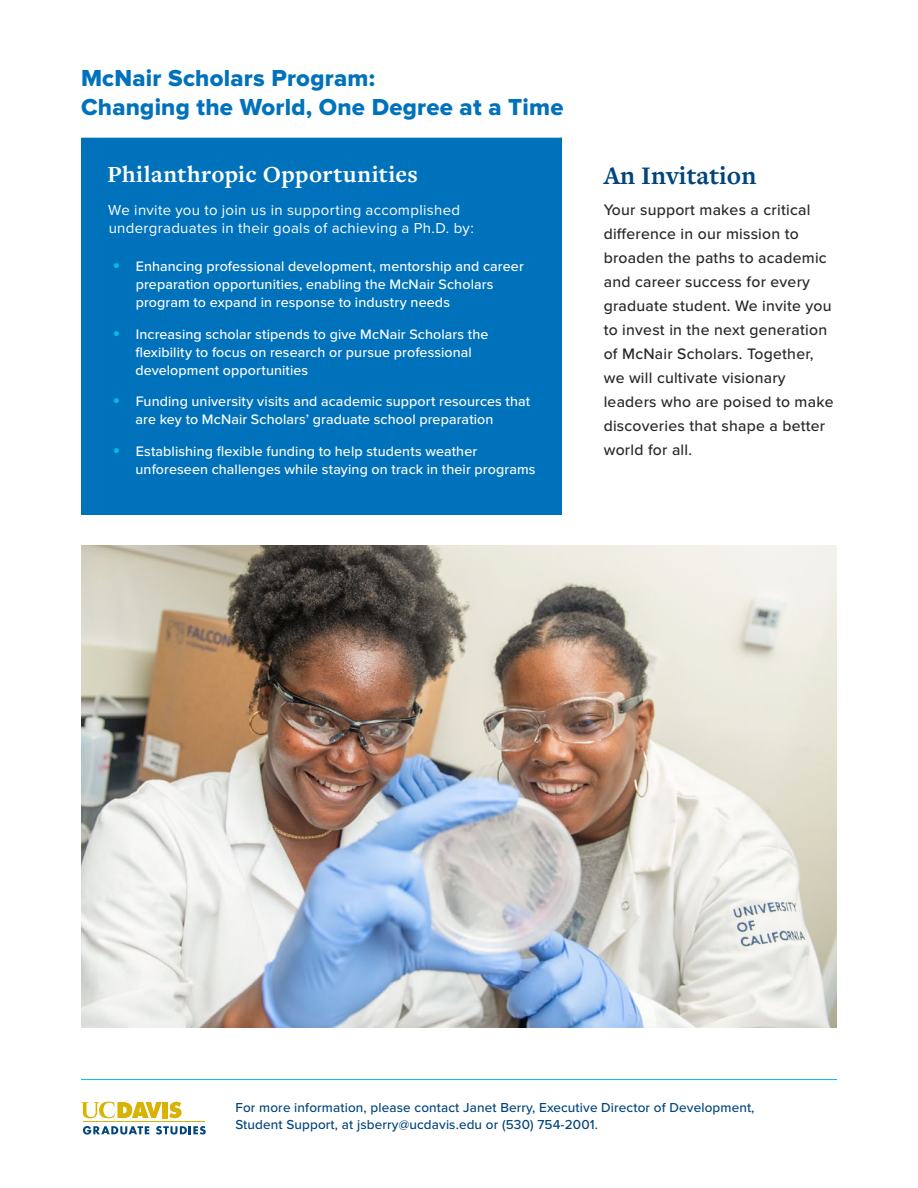
<style>
.page{position:relative;width:918px;height:1188px;background:#fff}
.page>*{position:absolute;margin:0;border:0;box-sizing:border-box;transform-origin:0 0}
.t1{font:700 26.25px "Freight Text Pro";color:#00457c}
.t2{font:24px/28.5px "Proxima Nova Extrabld";letter-spacing:.01em;color:#0072bc}
.t3{font:700 24px "Freight Text Pro";letter-spacing:.015em;color:#fff}
.t4{font:500 15.75px/24px "Proxima Nova";letter-spacing:.015em;color:#292829}
.t5{font:15px/18.8px "Proxima Nova";letter-spacing:.02em;color:#fff}
.t6{font:500 14.25px/18px "Proxima Nova";letter-spacing:.005em;color:#fff}
.t7{font:500 13.5px/16.5px "Proxima Nova";letter-spacing:.01em;color:#00457c}
.s1{font-size:22.5px;color:#00bce7}
</style>
<div class="page">
<hr style="left:81px;top:1079px;width:756px;height:1px;background:#00bce7">
<svg style="left:169px;top:1102px;width:13px;height:16px"></svg>
<div style="left:162px;top:1102px;width:6px;height:16px;background:#d8b304"></div>
<svg style="left:81px;top:1101px;width:81px;height:17px"></svg>
<hr style="left:83px;top:1122px;width:122px;height:1px;background:#d8b304">
<svg style="left:83px;top:1126px;width:66px;height:9px"></svg>
<svg style="left:156px;top:1126px;width:50px;height:9px"></svg>
<img style="left:81px;top:545px;width:756px;height:482px">
<div style="left:81px;top:137px;width:481px;height:378px;background:#0072bc"></div>
<hr style="left:81px;top:136px;width:481px;height:2px;background:#fff">
<h2 class="t2" style="left:81px;top:66px;width:484px">McNair Scholars Program:<br>Changing the World, One Degree at a Time</h2>
<h2 class="t3" style="left:108px;top:159px;width:312px">Philanthropic Opportunities</h2>
<p class="t5" style="left:108px;top:201px;width:367px">We invite you to join us in supporting accomplished undergraduates in their goals of achieving a Ph.D. by:</p>
<p class="t6" style="left:136px;top:258px;width:390px;text-indent:-23px"><span class="s1">•</span> Enhancing professional development, mentorship and career preparation opportunities, enabling the McNair Scholars program to expand in response to industry needs</p>
<p class="t6" style="left:135px;top:326px;width:355px;text-indent:-23px"><span class="s1">•</span> Increasing scholar stipends to give McNair Scholars the flexibility to focus on research or pursue professional development opportunities</p>
<p class="t6" style="left:136px;top:393px;width:396px;text-indent:-23px"><span class="s1">•</span> Funding university visits and academic support resources that are key to McNair Scholars’ graduate school preparation</p>
<p class="t6" style="left:136px;top:443px;width:401px;text-indent:-23px"><span class="s1">•</span> Establishing flexible funding to help students weather unforeseen challenges while staying on track in their programs</p>
<h1 class="t1" style="left:604px;top:158px;width:154px">An Invitation</h1>
<p class="t4" style="left:604px;top:198px;width:231px">Your support makes a critical difference in our mission to broaden the paths to academic and career success for every graduate student. We invite you to invest in the next generation of McNair Scholars. Together, we will cultivate visionary leaders who are poised to make discoveries that shape a better world for all.</p>
<p class="t7" style="left:235px;top:1100px;width:521px">For more information, please contact Janet Berry, Executive Director of Development,<br>Student Support, at jsberry@ucdavis.edu or (530) 754-2001.</p>
</div>
